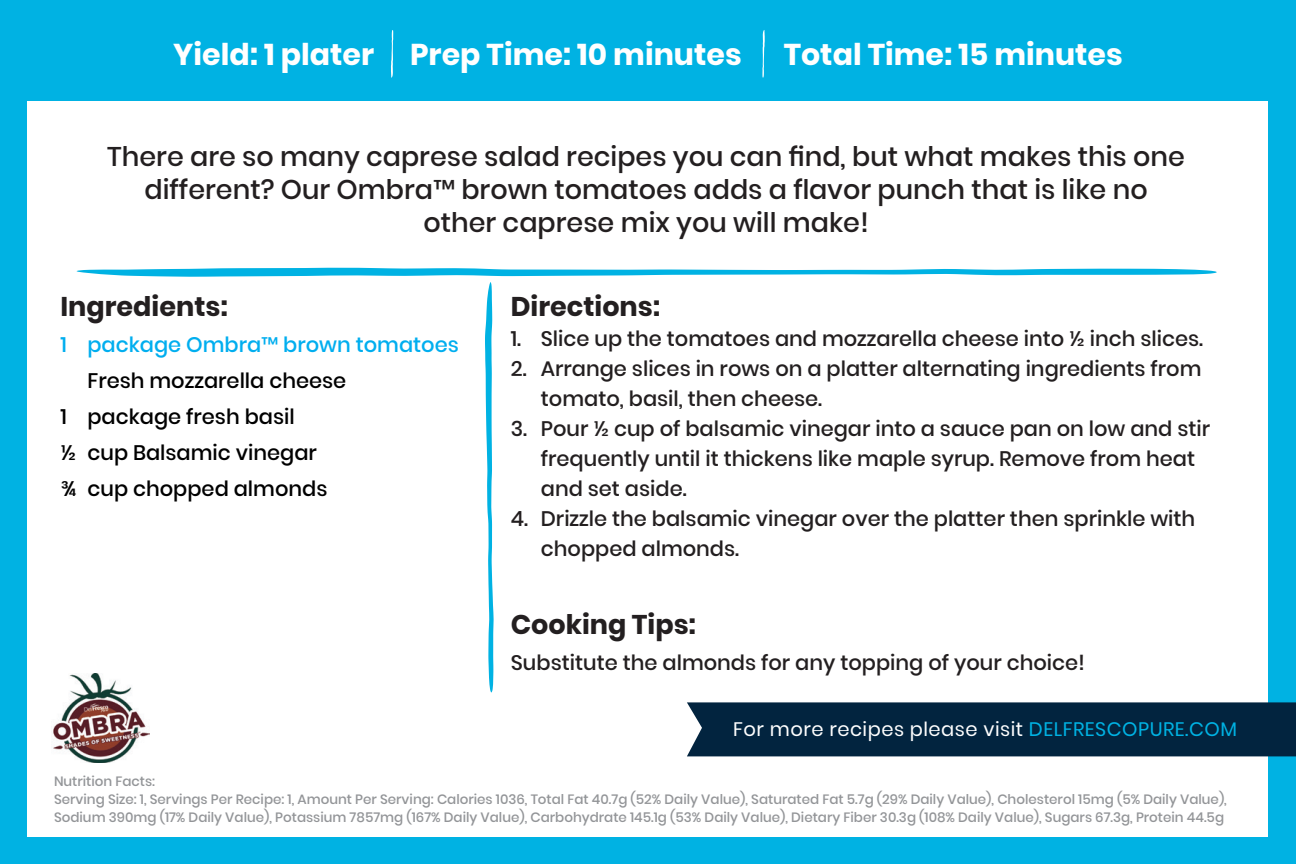
<style>
.page{position:relative;width:1296px;height:864px;background:#00b2e3}
.page>*{position:absolute;margin:0;border:0;box-sizing:border-box;transform-origin:0 0}
.t1{font:700 30px "Poppins";color:#fff}
.t2{font:500 27px "Poppins";color:#231f20}
.t3{font:700 27px "Poppins";color:#231f20}
.t4{font:500 21px/30px "Poppins";color:#231f20}
.t5{font:500 21px "Poppins";color:#000}
.t6{font:500 21px "Poppins";color:#00aeef}
.t7{font:19.5px "Poppins";letter-spacing:.025em;color:#fff}
.t8{font:500 13.5px/18px "Poppins";color:#939598}
.s1{color:#00b2e3}
</style>
<div class="page">
<div style="left:27px;top:27px;width:1241px;height:810px;background:#fff"></div>
<div style="left:0;top:15px;width:1296px;height:85px;background:#00b2e3"></div>
<div style="left:687px;top:702px;width:609px;height:54px;background:#02243f"></div>
<img style="left:53px;top:674px;width:96px;height:89px">
<svg style="left:391px;top:30px;width:2px;height:48px"></svg>
<svg style="left:762px;top:30px;width:3px;height:48px"></svg>
<svg style="left:77px;top:268px;width:1140px;height:424px"></svg>
<p class="t1" style="left:173px;top:37px;width:570px">Yield: 1 plater Prep Time: 10 minutes</p>
<p class="t1" style="left:784px;top:37px;width:341px">Total Time: 15 minutes</p>
<p class="t2" style="left:107px;top:140px;width:1079px">There are so many caprese salad recipes you can find, but what makes this one</p>
<p class="t2" style="left:144px;top:173px;width:1005px">different? Our Ombra™ brown tomatoes adds a flavor punch that is like no</p>
<p class="t2" style="left:423px;top:206px;width:447px">other caprese mix you will make!</p>
<p class="t3" style="left:60px;top:291px;width:169px">Ingredients:</p>
<p class="t6" style="left:60px;top:333px;width:400px">1 package Ombra™ brown tomatoes</p>
<p class="t5" style="left:87px;top:369px;width:260px">Fresh mozzarella cheese</p>
<p class="t5" style="left:60px;top:405px;width:236px">1 package fresh basil</p>
<p class="t5" style="left:60px;top:441px;width:258px">½ cup Balsamic vinegar</p>
<p class="t5" style="left:60px;top:477px;width:269px">¾ cup chopped almonds</p>
<p class="t3" style="left:511px;top:291px;width:151px">Directions:</p>
<p class="t4" style="left:511px;top:324px;width:694px">1. Slice up the tomatoes and mozzarella cheese into ½ inch slices.</p>
<p class="t4" style="left:511px;top:354px;width:692px">2. Arrange slices in rows on a platter alternating ingredients from</p>
<p class="t4" style="left:541px;top:384px;width:283px">tomato, basil, then cheese.</p>
<p class="t4" style="left:541px;top:414px;width:671px;text-indent:-30px">3. Pour ½ cup of balsamic vinegar into a sauce pan on low and stir frequently until it thickens like maple syrup. Remove from heat</p>
<p class="t4" style="left:541px;top:474px;width:147px">and set aside.</p>
<p class="t4" style="left:541px;top:504px;width:656px;text-indent:-30px">4. Drizzle the balsamic vinegar over the platter then sprinkle with chopped almonds.</p>
<p class="t3" style="left:511px;top:609px;width:187px">Cooking Tips:</p>
<p class="t4" style="left:511px;top:648px;width:576px">Substitute the almonds for any topping of your choice!</p>
<p class="t7" style="left:733px;top:718px;width:505px">For more recipes please visit <span class="s1">DELFRESCOPURE.COM</span></p>
<p class="t8" style="left:54px;top:773px;width:103px">Nutrition Facts:</p>
<p class="t8" style="left:54px;top:791px;width:1174px">Serving Size: 1, Servings Per Recipe: 1, Amount Per Serving: Calories 1036, Total Fat 40.7g (52% Daily Value), Saturated Fat 5.7g (29% Daily Value), Cholesterol 15mg (5% Daily Value),<br>Sodium 390mg (17% Daily Value), Potassium 7857mg (167% Daily Value), Carbohydrate 145.1g (53% Daily Value), Dietary Fiber 30.3g (108% Daily Value), Sugars 67.3g, Protein 44.5g</p>
</div>
